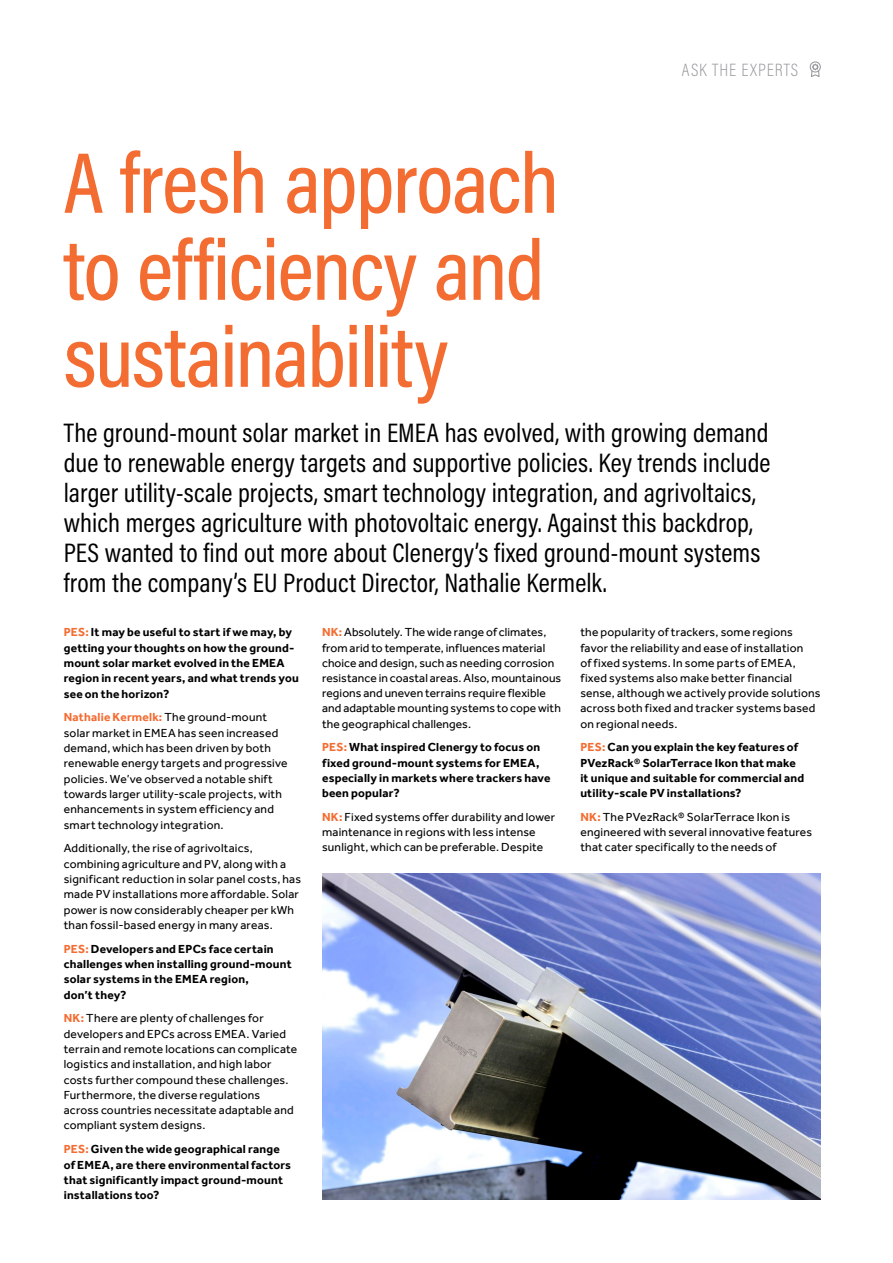
<style>
.page{position:relative;width:893px;height:1263px;background:#fff}
.page>*{position:absolute;margin:0;border:0;box-sizing:border-box;transform-origin:0 0}
.t1{font:500 87px/87px "Acumin Pro Cond";letter-spacing:-.015em;color:#f36c31}
.t2{font:27px/30px "Acumin Pro Cond";letter-spacing:.005em;color:#000}
.t3{font:200 18px "Acumin Pro Cond";letter-spacing:.055em;color:#939598}
.t4{font:12px/15.3px "Effra";letter-spacing:.015em;color:#000}
.t5{font:700 12px/15.3px "Effra";letter-spacing:.015em;color:#000}
.s1{color:#f36c31}
.s2{font-weight:700;color:#f36c31}
</style>
<div class="page">
<img style="left:322px;top:873px;width:499px;height:326px">
<div style="left:810px;top:62px;width:11px;height:10px;border:1px solid #939598;border-radius:50%"></div>
<svg style="left:811px;top:63px;width:9px;height:14px"></svg>
<h3 class="t3" style="left:682px;top:58px;width:118px">ASK THE EXPERTS</h3>
<h1 class="t1" style="left:64px;top:137px;width:497px">A fresh approach to efficiency and sustainability</h1>
<p class="t2" style="left:64px;top:417px;width:708px">The ground-mount solar market in EMEA has evolved, with growing demand due to renewable energy targets and supportive policies. Key trends include larger utility-scale projects, smart technology integration, and agrivoltaics, which merges agriculture with photovoltaic energy. Against this backdrop, PES wanted to find out more about Clenergy’s fixed ground-mount systems from the company’s EU Product Director, Nathalie Kermelk.</p>
<p class="t5" style="left:64px;top:624px;width:236px"><span class="s1">PES:</span> It may be useful to start if we may, by getting your thoughts on how the ground&shy;mount solar market evolved in the EMEA region in recent years, and what trends you see on the horizon?</p>
<p class="t4" style="left:64px;top:710px;width:225px"><span class="s2">Nathalie Kermelk:</span> The ground-mount solar market in EMEA has seen increased demand, which has been driven by both renewable energy targets and progressive policies. We’ve observed a notable shift towards larger utility-scale projects, with enhancements in system efficiency and smart technology integration.</p>
<p class="t4" style="left:64px;top:840px;width:239px">Additionally, the rise of agrivoltaics, combining agriculture and PV, along with a significant reduction in solar panel costs, has made PV installations more affordable. Solar power is now considerably cheaper per kWh than fossil-based energy in many areas.</p>
<p class="t5" style="left:64px;top:941px;width:229px"><span class="s1">PES:</span> Developers and EPCs face certain challenges when installing ground-mount solar systems in the EMEA region,<br>don’t they?</p>
<p class="t4" style="left:64px;top:1010px;width:235px"><span class="s2">NK:</span> There are plenty of challenges for developers and EPCs across EMEA. Varied terrain and remote locations can complicate logistics and installation, and high labor costs further compound these challenges.<br>Furthermore, the diverse regulations across countries necessitate adaptable and compliant system designs.</p>
<p class="t5" style="left:64px;top:1141px;width:229px"><span class="s1">PES:</span> Given the wide geographical range of EMEA, are there environmental factors that significantly impact ground-mount installations too?</p>
<p class="t4" style="left:322px;top:625px;width:241px"><span class="s2">NK:</span> Absolutely. The wide range of climates, from arid to temperate, influences material choice and design, such as needing corrosion resistance in coastal areas. Also, mountainous regions and uneven terrains require flexible and adaptable mounting systems to cope with the geographical challenges.</p>
<p class="t5" style="left:322px;top:740px;width:230px"><span class="s1">PES:</span> What inspired Clenergy to focus on fixed ground-mount systems for EMEA, especially in markets where trackers have been popular?</p>
<p class="t4" style="left:322px;top:809px;width:235px"><span class="s2">NK:</span> Fixed systems offer durability and lower maintenance in regions with less intense sunlight, which can be preferable. Despite</p>
<p class="t4" style="left:580px;top:625px;width:242px">the popularity of trackers, some regions favor the reliability and ease of installation<br>of fixed systems. In some parts of EMEA, fixed systems also make better financial sense, although we actively provide solutions across both fixed and tracker systems based on regional needs.</p>
<p class="t5" style="left:580px;top:740px;width:225px"><span class="s1">PES:</span> Can you explain the key features of PVezRack® SolarTerrace Ikon that make it unique and suitable for commercial and utility-scale PV installations?</p>
<p class="t4" style="left:580px;top:809px;width:233px"><span class="s2">NK:</span> The PVezRack® SolarTerrace Ikon is engineered with several innovative features that cater specifically to the needs of</p>
</div>
